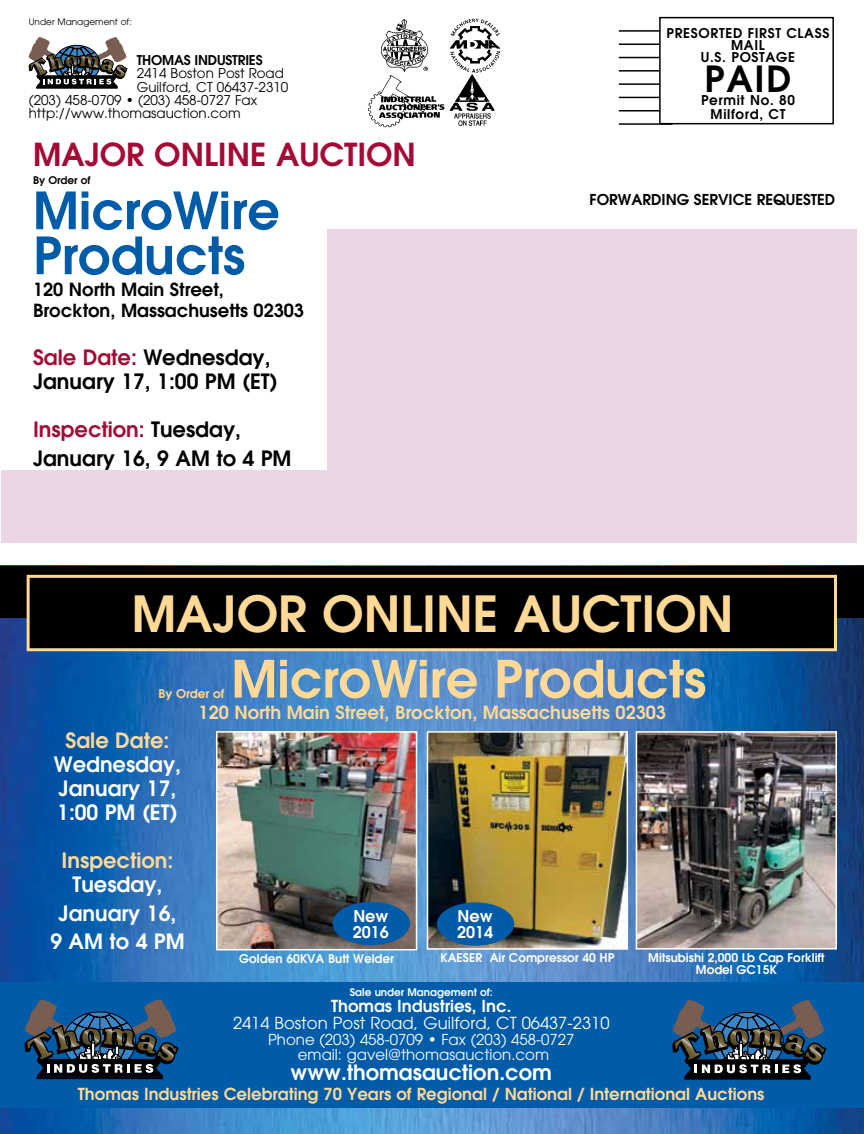
<style>
.page{position:relative;width:864px;height:1134px;background:#fff}
.page>*{position:absolute;margin:0;border:0;box-sizing:border-box;transform-origin:0 0}
.t1{font:600 51px/45px "Avant Garde";color:#005ba8}
.t2{font:600 51px "Avant Garde";color:#ffd995}
.t3{font:600 49.5px "Avant Garde";color:#ffd995}
.t4{font:600 35.85px "Avant Garde";color:#000}
.t5{font:600 31.5px "Avant Garde";color:#a30b35}
.t6{font:600 21px/24px "Avant Garde";color:#fff}
.t7{font:600 21px/24px "Avant Garde";color:#000}
.t8{font:600 21px "Avant Garde";color:#ffd995}
.t9{font:600 18px/21.6px "Avant Garde";color:#000}
.t10{font:600 18px "Avant Garde";color:#ffd995}
.t11{font:600 16.5px "Avant Garde";color:#ffd995}
.t12{font:16.5px "Avant Garde";color:#fff}
.t13{font:600 16.5px "Avant Garde";color:#fff}
.t14{font:600 16.05px/16px "Avant Garde";color:#fff}
.t15{font:15px/15px "Avant Garde";color:#fff;text-align:center}
.t16{font:600 15px "Avant Garde";color:#000}
.t17{font:13.5px "Avant Garde";color:#000}
.t18{font:600 13.5px/12px "Avant Garde";letter-spacing:.05em;color:#000;text-align:center}
.t19{font:600 13.5px "Avant Garde";letter-spacing:-.015em;color:#000}
.t20{font:600 12px/11.6px "Avant Garde";color:#fff;text-align:center}
.t21{font:600 12px "Avant Garde";color:#ffd995}
.t22{font:600 10.5px "Avant Garde";color:#fff}
.t23{font:600 10.5px "Avant Garde";color:#000}
.t24{font:9px "Avant Garde";color:#000}
.s1{color:#a30b35}
</style>
<div class="page">
<img style="left:0;top:618px;width:864px;height:516px">
<div style="left:0;top:566px;width:864px;height:52px;background:#000"></div>
<hr style="left:619px;top:30px;width:53px;height:2px;background:#000">
<hr style="left:619px;top:43px;width:53px;height:2px;background:#000">
<hr style="left:619px;top:57px;width:53px;height:1px;background:#000">
<hr style="left:619px;top:70px;width:53px;height:2px;background:#000">
<hr style="left:619px;top:83px;width:53px;height:2px;background:#000">
<hr style="left:619px;top:97px;width:53px;height:1px;background:#000">
<hr style="left:619px;top:110px;width:53px;height:1px;background:#000">
<hr style="left:619px;top:123px;width:54px;height:2px;background:#000">
<div style="left:660px;top:18px;width:173px;height:106px;background:#fff"></div>
<div style="left:659px;top:17px;width:175px;height:107px;border:1px solid #000"></div>
<div style="left:28px;top:576px;width:808px;height:74px;background:#000"></div>
<div style="left:27px;top:575px;width:810px;height:76px;border:3px solid #ffd995"></div>
<hr style="left:37px;top:87px;width:80px;height:1px;background:#000">
<svg style="left:28px;top:37px;width:100px;height:50px"></svg>
<img style="left:381px;top:19px;width:48px;height:53px">
<img style="left:449px;top:19px;width:52px;height:54px">
<img style="left:368px;top:74px;width:127px;height:54px">
<div style="left:1px;top:470px;width:855px;height:73px;background:#ebd6e8"></div>
<div style="left:327px;top:229px;width:530px;height:254px;background:#ebd6e8"></div>
<div style="left:0;top:982px;width:864px;height:126px;background:#005ba8"></div>
<hr style="left:37px;top:1077px;width:126px;height:2px;background:#000">
<svg style="left:24px;top:999px;width:155px;height:79px"></svg>
<hr style="left:685px;top:1077px;width:125px;height:2px;background:#000">
<svg style="left:672px;top:1000px;width:155px;height:78px"></svg>
<img style="left:639px;top:734px;width:195px;height:213px">
<div style="left:636px;top:731px;width:201px;height:219px;border:2px solid #fff"></div>
<img style="left:430px;top:734px;width:195px;height:213px">
<div style="left:427px;top:731px;width:201px;height:219px;border:2px solid #fff"></div>
<img style="left:219px;top:734px;width:195px;height:213px">
<div style="left:216px;top:731px;width:201px;height:219px;border:2px solid #fff"></div>
<div style="left:333px;top:902px;width:77px;height:43px;background:#005ba8;border-radius:50%"></div>
<div style="left:437px;top:902px;width:77px;height:44px;background:#005ba8;border-radius:50%"></div>
<p class="t24" style="left:29px;top:17px;width:105px">Under Management of:</p>
<p class="t19" style="left:137px;top:51px;width:127px">THOMAS INDUSTRIES</p>
<p class="t17" style="left:137px;top:65px;width:149px">2414 Boston Post Road</p>
<p class="t17" style="left:137px;top:79px;width:153px">Guilford, CT 06437-2310</p>
<p class="t17" style="left:29px;top:92px;width:230px">(203) 458-0709 • (203) 458-0727 Fax</p>
<p class="t17" style="left:29px;top:106px;width:213px">http://www.thomasauction.com</p>
<h3 class="t5" style="left:33px;top:134px;width:384px">MAJOR ONLINE AUCTION</h3>
<p class="t23" style="left:33px;top:174px;width:59px">By Order of</p>
<h1 class="t1" style="left:33px;top:187px;width:248px">MicroWire<br>Products</h1>
<h3 class="t9" style="left:33px;top:278px;width:273px">120 North Main Street,<br>Brockton, Massachusetts 02303</h3>
<h3 class="t7" style="left:33px;top:345px;width:246px"><span class="s1">Sale Date:</span> Wednesday,<br>January 17, 1:00 PM (ET)</h3>
<h3 class="t7" style="left:33px;top:415px;width:260px;line-height:28.5px"><span class="s1">Inspection:</span> Tuesday,<br>January 16, 9 AM to 4 PM</h3>
<p class="t18" style="left:667px;top:27px;width:164px">PRESORTED FIRST CLASS<br>MAIL<br>U.S. POSTAGE</p>
<h3 class="t4" style="left:704px;top:55px;width:89px">PAID</h3>
<p class="t18" style="left:701px;top:94px;width:96px;line-height:13.5px">Permit No. 80<br>Milford, CT</p>
<p class="t16" style="left:590px;top:190px;width:122px">FORWARDING Service</p>
<p class="t16" style="left:757px;top:190px;width:19px">Requested</p>
<h2 class="t3" style="left:132px;top:581px;width:603px">MAJOR ONLINE AUCTION</h2>
<h1 class="t2" style="left:231px;top:646px;width:476px">MicroWire Products</h1>
<h3 class="t10" style="left:199px;top:701px;width:469px">120 North Main Street, Brockton, Massachusetts 02303</h3>
<p class="t21" style="left:158px;top:685px;width:67px">By Order of</p>
<h3 class="t8" style="left:66px;top:727px;width:105px">Sale Date:</h3>
<h3 class="t6" style="left:54px;top:752px;width:129px">Wednesday,<br>January 17,<br>1:00 PM (ET)</h3>
<h3 class="t8" style="left:62px;top:847px;width:113px">Inspection:</h3>
<h3 class="t6" style="left:50px;top:870px;width:136px;line-height:28.5px;text-align:center">Tuesday,<br>January 16,<br>9 AM to 4 PM</h3>
<p class="t14" style="left:353px;top:907px;width:38px">New<br>2016</p>
<p class="t14" style="left:457px;top:908px;width:38px">New<br>2014</p>
<p class="t20" style="left:239px;top:953px;width:156px">Golden 60KVA Butt Welder</p>
<p class="t20" style="left:440px;top:952px;width:176px">KAESER Air Compressor 40 HP</p>
<p class="t20" style="left:648px;top:952px;width:178px">Mitsubishi 2,000 Lb Cap Forklift<br>Model GC15K</p>
<p class="t22" style="left:350px;top:985px;width:144px">Sale under Management of:</p>
<p class="t13" style="left:331px;top:996px;width:182px">Thomas Industries, Inc.</p>
<p class="t12" style="left:233px;top:1013px;width:378px">2414 Boston Post Road, Guilford, CT 06437-2310</p>
<p class="t15" style="left:268px;top:1032px;width:308px">Phone (203) 458-0709 • Fax (203) 458-0727 email: gavel@thomasauction.com</p>
<h3 class="t6" style="left:291px;top:1060px;width:263px">www.thomasauction.com</h3>
<p class="t11" style="left:78px;top:1083px;width:688px">Thomas Industries Celebrating 70 Years of Regional / National / International Auctions</p>
</div>
